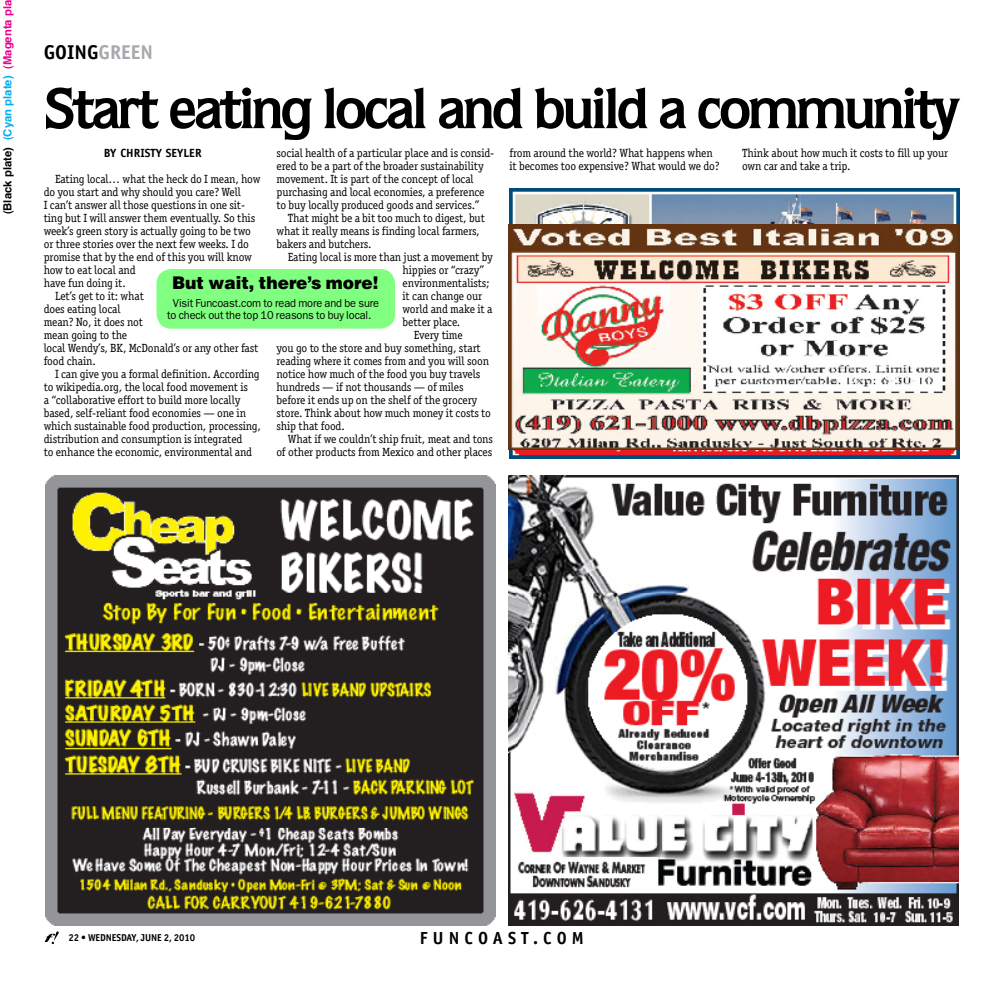
<style>
.page{position:relative;width:990px;height:990px;background:#fff}
.page>*{position:absolute;margin:0;border:0;box-sizing:border-box;transform-origin:0 0}
.t1{font:700 57.5px "Quorum Std";letter-spacing:-.055em;color:#000}
.t2{font:700 20px "Officina Sans Std";color:#000}
.t3{font:900 17.5px "Helvetica LT Std";color:#000}
.t4{font:700 17.5px "Officina Sans Std";letter-spacing:.3em;color:#000}
.t5{font:11.88px/13px "Officina Serif Std";letter-spacing:-.01em;color:#000}
.t6{font:700 11.88px "Officina Sans Std";color:#000}
.t7{font:11.5px/12.5px "ITC Franklin Gothic Std";letter-spacing:-.01em;color:#000;scale:.95 1}
.t8{font:700 11.25px "Helvetica";color:#000}
.t9{font:700 10px "Officina Sans Std";letter-spacing:-.01em;color:#000}
.s1{color:#00adef}
.s2{color:#ec008c}
.s3{color:#a7a9ac}
</style>
<div class="page">
<svg style="left:44px;top:931px;width:15px;height:13px"></svg>
<div style="left:156px;top:269px;width:239px;height:60px;background:#80ff80;border-radius:15px"></div>
<img style="left:510px;top:188px;width:450px;height:270px">
<img style="left:509px;top:476px;width:450px;height:450px">
<img style="left:509px;top:224px;width:450px;height:225px">
<img style="left:46px;top:476px;width:450px;height:450px">
<p class="t8" style="left:-1px;top:214px;width:216px;rotate:-90deg">(Black plate) <span class="s1">(Cyan plate)</span> <span class="s2">(Magenta pla</span></p>
<h2 class="t2" style="left:44px;top:40px;width:111px">GOING<span class="s3">GREEN</span></h2>
<h1 class="t1" style="left:44px;top:74px;width:917px">Start eating local and build a community</h1>
<p class="t5" style="left:277px;top:147px;width:219px">social health of a particular place and is consid&shy;ered to be a part of the broader sustainability movement. It is part of the concept of local purchasing and local economies, a preference to buy locally produced goods and services.”</p>
<p class="t5" style="left:277px;top:212px;width:210px;text-indent:11px">That might be a bit too much to digest, but what it really means is finding local farmers, bakers and butchers.</p>
<p class="t5" style="left:288px;top:251px;width:207px">Eating local is more than just a movement by</p>
<p class="t5" style="left:403px;top:264px;width:83px">hippies or “crazy”</p>
<p class="t5" style="left:403px;top:277px;width:89px">environmentalists;</p>
<p class="t5" style="left:403px;top:290px;width:81px">it can change our</p>
<p class="t5" style="left:403px;top:303px;width:91px">world and make it a</p>
<p class="t5" style="left:403px;top:316px;width:59px">better place.</p>
<p class="t5" style="left:414px;top:329px;width:50px">Every time</p>
<p class="t5" style="left:277px;top:342px;width:206px">you go to the store and buy something, start</p>
<p class="t5" style="left:277px;top:355px;width:214px">reading where it comes from and you will soon</p>
<p class="t5" style="left:277px;top:368px;width:205px">notice how much of the food you buy travels</p>
<p class="t5" style="left:277px;top:381px;width:188px">hundreds — if not thousands — of miles</p>
<p class="t5" style="left:277px;top:394px;width:202px">before it ends up on the shelf of the grocery</p>
<p class="t5" style="left:277px;top:407px;width:216px">store. Think about how much money it costs to</p>
<p class="t5" style="left:277px;top:420px;width:70px">ship that food.</p>
<p class="t5" style="left:288px;top:433px;width:207px">What if we couldn’t ship fruit, meat and tons</p>
<p class="t5" style="left:277px;top:446px;width:217px">of other products from Mexico and other places</p>
<p class="t6" style="left:104px;top:146px;width:48px">BY CHRISTY</p>
<p class="t6" style="left:166px;top:146px;width:37px">SEYLER</p>
<p class="t5" style="left:55px;top:173px;width:207px">Eating local… what the heck do I mean, how</p>
<p class="t5" style="left:44px;top:186px;width:199px">do you start and why should you care? Well</p>
<p class="t5" style="left:44px;top:199px;width:203px">I can’t answer all those questions in one sit-</p>
<p class="t5" style="left:44px;top:212px;width:213px">ting but I will answer them eventually. So this</p>
<p class="t5" style="left:44px;top:225px;width:209px">week’s green story is actually going to be two</p>
<p class="t5" style="left:44px;top:238px;width:207px">or three stories over the next few weeks. I do</p>
<p class="t5" style="left:44px;top:251px;width:210px">promise that by the end of this you will know</p>
<p class="t5" style="left:44px;top:264px;width:93px">how to eat local and</p>
<p class="t5" style="left:44px;top:277px;width:84px">have fun doing it.</p>
<p class="t5" style="left:55px;top:290px;width:90px">Let’s get to it: what</p>
<p class="t5" style="left:44px;top:303px;width:78px">does eating local</p>
<p class="t5" style="left:44px;top:316px;width:101px">mean? No, it does not</p>
<p class="t5" style="left:44px;top:329px;width:85px">mean going to the</p>
<p class="t5" style="left:44px;top:342px;width:216px">local Wendy’s, BK, McDonald’s or any other fast</p>
<p class="t5" style="left:44px;top:355px;width:54px">food chain.</p>
<p class="t5" style="left:55px;top:368px;width:206px">I can give you a formal definition. According</p>
<p class="t5" style="left:44px;top:381px;width:206px">to wikipedia.org, the local food movement is</p>
<p class="t5" style="left:44px;top:394px;width:198px">a “collaborative effort to build more locally</p>
<p class="t5" style="left:44px;top:407px;width:204px">based, self-reliant food economies — one in</p>
<p class="t5" style="left:44px;top:420px;width:219px">which sustainable food production, processing,</p>
<p class="t5" style="left:44px;top:433px;width:200px">distribution and consumption is integrated</p>
<p class="t5" style="left:44px;top:446px;width:210px">to enhance the economic, environmental and</p>
<h3 class="t3" style="left:172px;top:271px;width:208px">But wait, there’s more!</h3>
<p class="t7" style="left:167px;top:297px;width:225px;text-indent:6px">Visit Funcoast.com to read more and be sure to check out the top 10 reasons to buy local.</p>
<p class="t5" style="left:509px;top:147px;width:212px">from around the world? What happens when it becomes too expensive? What would we do?</p>
<p class="t5" style="left:742px;top:147px;width:208px">Think about how much it costs to fill up your own car and take a trip.</p>
<p class="t9" style="left:69px;top:932px;width:128px">22 • WEDNESDAY, JUNE 2, 2010</p>
<h3 class="t4" style="left:420px;top:927px;width:165px">FUNCOAST.COM</h3>
</div>
